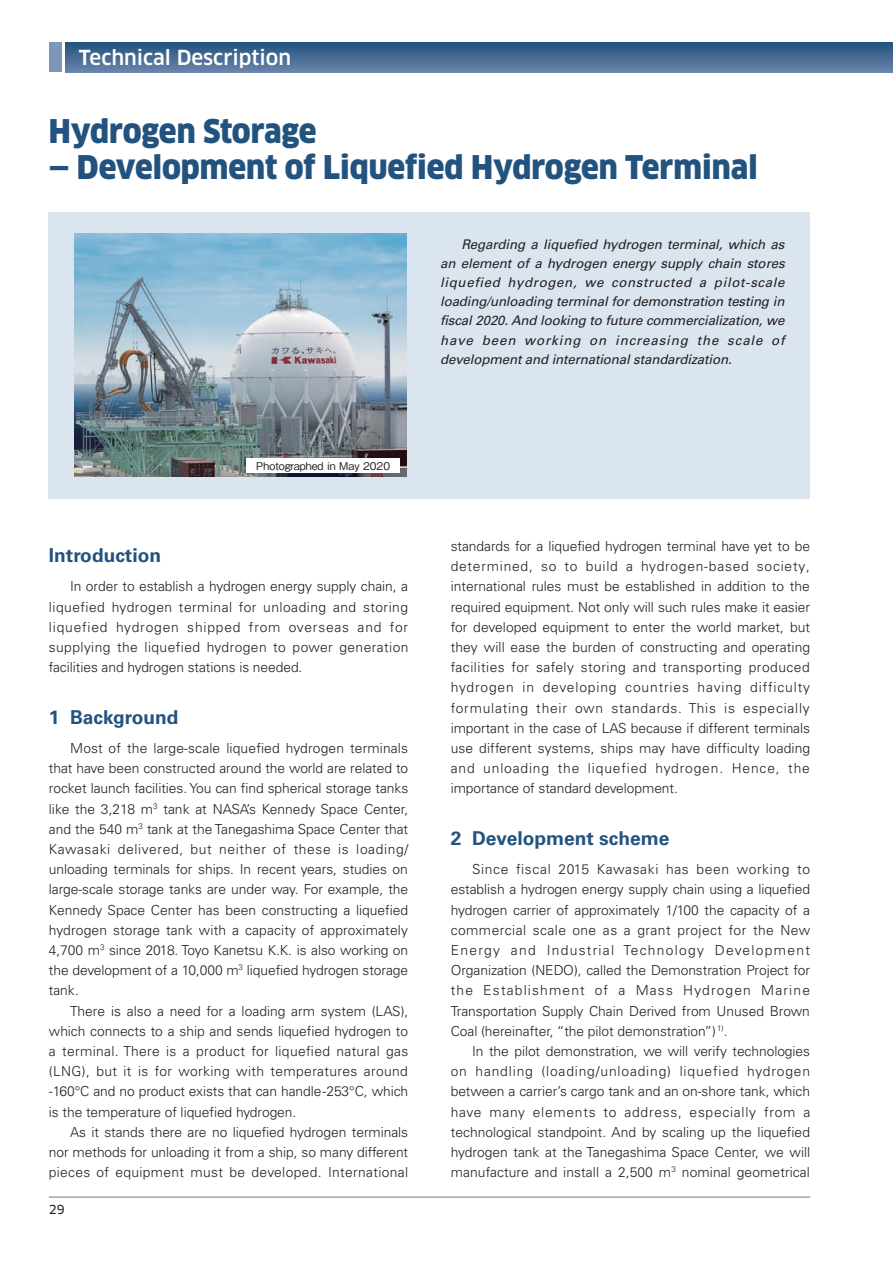
<style>
.page{position:relative;width:893px;height:1263px;background:#fff}
.page>*{position:absolute;margin:0;border:0;box-sizing:border-box;transform-origin:0 0}
.t1{font:900 31.95px "Clan Pro";color:#22537f;scale:.94 1}
.t2{font:500 20.25px "Clan Pro";color:#fff}
.t3{font:700 19.2px "Univers LT Pro 65";color:#22537f}
.t4{font:300 13.8px/20.2px "Univers LT Pro 45";letter-spacing:-.005em;color:#231f20;text-align:justify}
.t5{font:italic 13.35px/19.2px "Univers LT Pro 55";letter-spacing:-.01em;color:#231f20;text-align:justify}
.t6{font:12.15px "Clan Pro News";color:#231f20}
.t7{font:500 10.65px "Gothic BBB Pro";color:#231f20}
</style>
<div class="page">
<svg style="left:66px;top:43px;width:827px;height:29px;background:#466b94"></svg>
<div style="left:49px;top:43px;width:13px;height:29px;background:#7e96b7"></div>
<hr style="left:49px;top:1197px;width:761px;height:1px;background:#76787b">
<div style="left:49px;top:213px;width:761px;height:286px;background:#dae5f0"></div>
<img style="left:74px;top:234px;width:332px;height:242px">
<div style="left:247px;top:458px;width:153px;height:15px;background:#fff"></div>
<h2 class="t2" style="left:79px;top:46px;width:214px">Technical Description</h2>
<h1 class="t1" style="left:49px;top:112px;width:286px">Hydrogen Storage</h1>
<h1 class="t1" style="left:49px;top:148px;width:755px">— Development of Liquefied Hydrogen Terminal</h1>
<p class="t5" style="left:440px;top:235px;width:346px;text-indent:21px">Regarding a liquefied hydrogen terminal, which as an element of a hydrogen energy supply chain stores liquefied hydrogen, we constructed a pilot-scale loading/unloading terminal for demonstration testing in fiscal 2020. And looking to future commercialization, we have been working on increasing the scale of development and international standardization.</p>
<p class="t7" style="left:256px;top:458px;width:135px">Photographed in May 2020</p>
<h3 class="t3" style="left:49px;top:544px;width:114px">Introduction</h3>
<p class="t4" style="left:49px;top:576px;width:361px;text-indent:21px">In order to establish a hydrogen energy supply chain, a liquefied hydrogen terminal for unloading and storing liquefied hydrogen shipped from overseas and for supplying the liquefied hydrogen to power generation facilities and hydrogen stations is needed.</p>
<h3 class="t3" style="left:49px;top:705px;width:131px">1 Background</h3>
<p class="t4" style="left:49px;top:738px;width:362px;text-indent:21px">Most of the large-scale liquefied hydrogen terminals that have been constructed around the world are related to rocket launch facilities. You can find spherical storage tanks like the 3,218 m<sup>3</sup> tank at NASA’s Kennedy Space Center, and the 540 m<sup>3</sup> tank at the Tanegashima Space Center that Kawasaki delivered, but neither of these is loading/ unloading terminals for ships. In recent years, studies on large-scale storage tanks are under way. For example, the Kennedy Space Center has been constructing a liquefied hydrogen storage tank with a capacity of approximately 4,700 m<sup>3</sup> since 2018. Toyo Kanetsu K.K. is also working on the development of a 10,000 m<sup>3</sup> liquefied hydrogen storage tank .</p>
<p class="t4" style="left:49px;top:1000px;width:361px;text-indent:21px">There is also a need for a loading arm system (LAS), which connects to a ship and sends liquefied hydrogen to a terminal. There is a product for liquefied natural gas (LNG), but it is for working with temperatures around -160°C and no product exists that can handle -253°C, which is the temperature of liquefied hydrogen.</p>
<p class="t4" style="left:49px;top:1122px;width:361px;text-indent:21px">As it stands there are no liquefied hydrogen terminals nor methods for unloading it from a ship, so many different pieces of equipment must be developed. International</p>
<p class="t6" style="left:49px;top:1202px;width:17px">29</p>
<p class="t4" style="left:451px;top:536px;width:361px">standards for a liquefied hydrogen terminal have yet to be determined, so to build a hydrogen-based society, international rules must be established in addition to the required equipment. Not only will such rules make it easier for developed equipment to enter the world market, but they will ease the burden of constructing and operating facilities for safely storing and transporting produced hydrogen in developing countries having difficulty formulating their own standards. This is especially important in the case of LAS because if different terminals use different systems, ships may have difficulty loading and unloading the liquefied hydrogen. Hence, the importance of standard development.</p>
<h3 class="t3" style="left:451px;top:827px;width:220px">2 Development scheme</h3>
<p class="t4" style="left:451px;top:859px;width:361px;text-indent:21px">Since fiscal 2015 Kawasaki has been working to establish a hydrogen energy supply chain using a liquefied hydrogen carrier of approximately 1/100 the capacity of a commercial scale one as a grant project for the New Energy and Industrial Technology Development Organization (NEDO), called the Demonstration Project for the Establishment of a Mass Hydrogen Marine Transportation Supply Chain Derived from Unused Brown Coal (hereinafter, “the pilot demonstration”) <sup>1)</sup>.</p>
<p class="t4" style="left:451px;top:1041px;width:361px;text-indent:21px">In the pilot demonstration, we will verify technologies on handling (loading/unloading) liquefied hydrogen between a carrier’s cargo tank and an on-shore tank, which have many elements to address, especially from a technological standpoint. And by scaling up the liquefied hydrogen tank at the Tanegashima Space Center, we will manufacture and install a 2,500 m<sup>3</sup> nominal geometrical</p>
</div>
